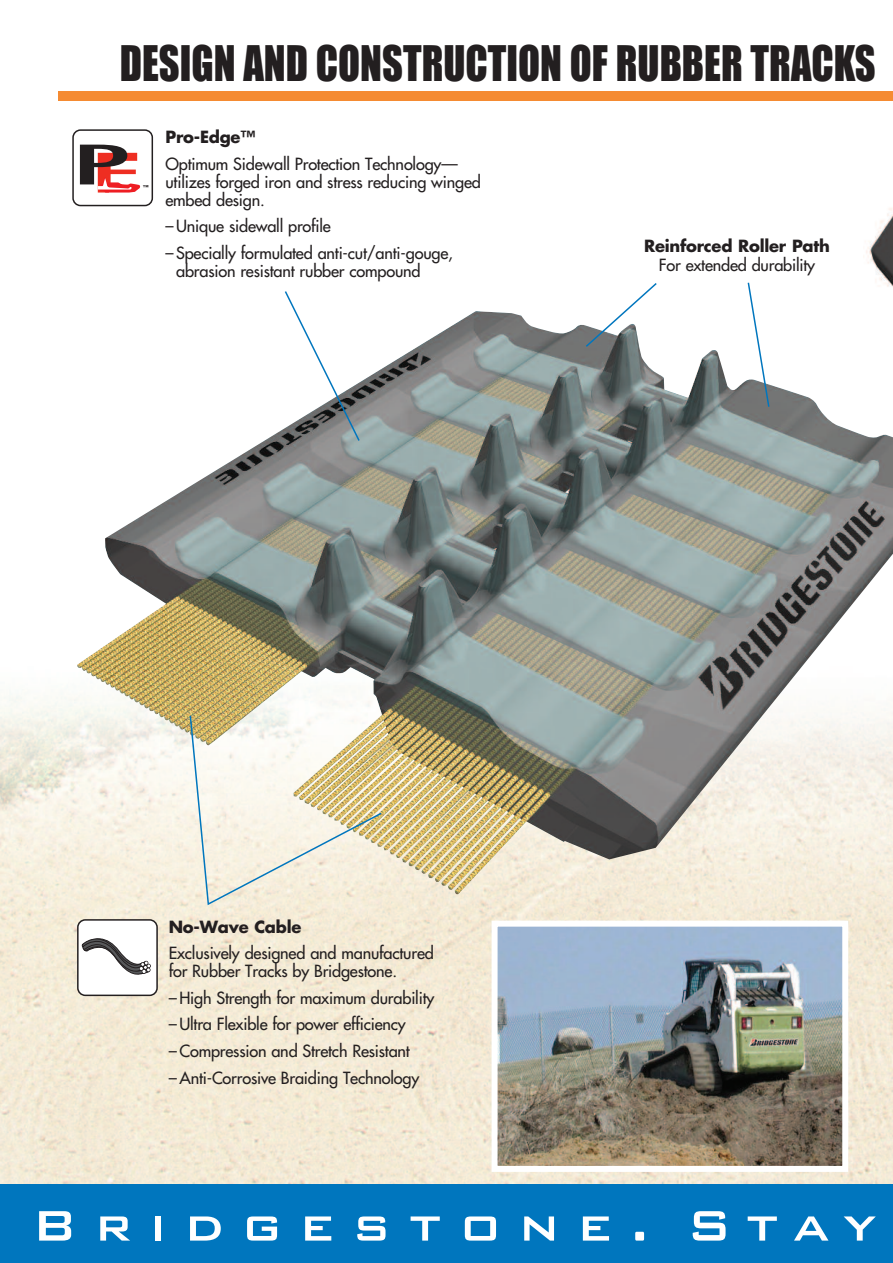
<style>
.page{position:relative;width:893px;height:1263px;background:#fff}
.page>*{position:absolute;margin:0;border:0;box-sizing:border-box;transform-origin:0 0}
.t1{font:500 57px "Bank Gothic BT";letter-spacing:.315em;color:#fff}
.t2{font:45px "Impact";color:#231f20;scale:.9 1}
.t3{font:16.35px/18px "Futura WB";letter-spacing:-.01em;color:#231f20}
.t4{font:16.35px "Futura WB Bold";letter-spacing:-.015em;color:#231f20}
.t5{font:condensed 5.55px "Franklin Gothic";color:#231f20}
</style>
<div class="page">
<img style="left:0;top:646px;width:893px;height:538px">
<img style="left:866px;top:208px;width:27px;height:79px">
<div style="left:58px;top:91px;width:835px;height:10px;background:#f58b32"></div>
<img style="left:499px;top:928px;width:342px;height:237px">
<div style="left:492px;top:921px;width:356px;height:251px;border:6px solid #fff"></div>
<img style="left:105px;top:311px;width:788px;height:584px">
<svg style="left:283px;top:291px;width:78px;height:151px"></svg>
<svg style="left:189px;top:714px;width:194px;height:192px"></svg>
<svg style="left:584px;top:283px;width:74px;height:65px"></svg>
<svg style="left:747px;top:282px;width:23px;height:126px"></svg>
<div style="left:0;top:1184px;width:893px;height:79px;background:#0076be"></div>
<svg style="left:72px;top:129px;width:81px;height:77px"></svg>
<svg style="left:77px;top:919px;width:81px;height:77px"></svg>
<h2 class="t2" style="left:120px;top:36px;width:841px">DESIGN AND CONSTRUCTION OF RUBBER TRACKS</h2>
<p class="t5" style="left:143px;top:185px;width:7px">™</p>
<p class="t4" style="left:165px;top:128px;width:92px">Pro-Edge™</p>
<p class="t3" style="left:165px;top:155px;width:317px">Optimum Sidewall Protection Technology— utilizes forged iron and stress reducing winged embed design.</p>
<p class="t3" style="left:165px;top:218px;width:167px">– Unique sidewall profile</p>
<p class="t3" style="left:176px;top:244px;width:278px;text-indent:-11px">– Specially formulated anti-cut/anti-gouge, abrasion resistant rubber compound</p>
<p class="t4" style="left:644px;top:236px;width:187px">Reinforced Roller Path</p>
<p class="t3" style="left:659px;top:256px;width:158px">For extended durability</p>
<p class="t4" style="left:169px;top:918px;width:134px">No-Wave Cable</p>
<p class="t3" style="left:169px;top:945px;width:267px">Exclusively designed and manufactured for Rubber Tracks by Bridgestone.</p>
<p class="t3" style="left:169px;top:989px;width:267px">– High Strength for maximum durability</p>
<p class="t3" style="left:169px;top:1016px;width:239px">– Ultra Flexible for power efficiency</p>
<p class="t3" style="left:169px;top:1042px;width:243px">– Compression and Stretch Resistant</p>
<p class="t3" style="left:169px;top:1069px;width:252px">– Anti-Corrosive Braiding Technology</p>
<h1 class="t1" style="left:32px;top:1187px;width:846px">Bridgestone. Stay</h1>
</div>
